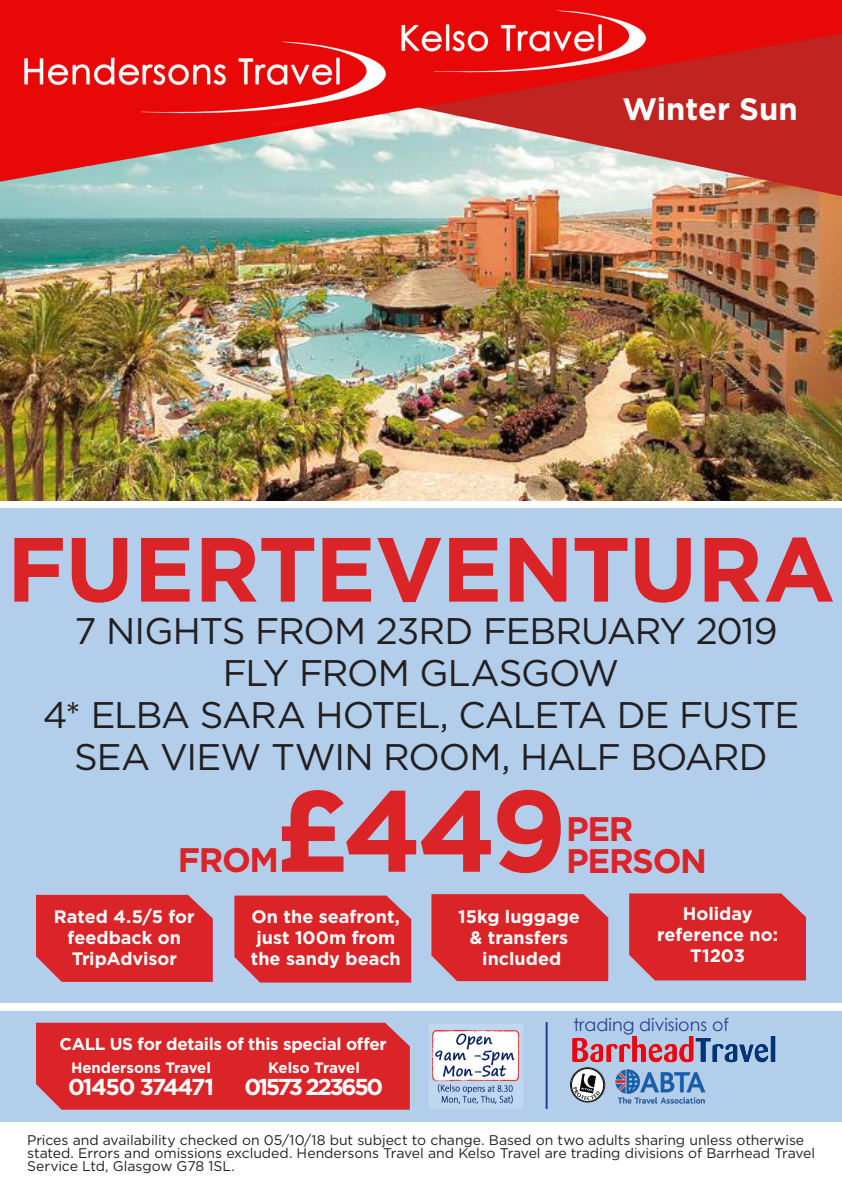
<style>
.page{position:relative;width:842px;height:1191px;background:#fff}
.page>*{position:absolute;margin:0;border:0;box-sizing:border-box;transform-origin:0 0}
.t1{font:700 115px "Gotham";color:#db2428}
.t2{font:700 91px "Gotham";letter-spacing:-.01em;color:#db2428}
.t3{font:37px/42px "Gotham HTF";letter-spacing:-.03em;color:#231f20;text-align:center}
.t4{font:700 34px "Gotham";letter-spacing:-.04em;color:#db2428}
.t5{font:700 31px "Gotham";color:#fff}
.t6{font:700 23px "Gotham";letter-spacing:-.06em;color:#fff}
.t7{font:700 23px "Gotham";letter-spacing:-.1em;color:#fff}
.t8{font:700 18px/21.2px "Gotham";color:#fff;text-align:center}
.t9{font:17.5px "Century Gothic";color:#253f8e}
.t10{font:700 17px "Gotham";letter-spacing:-.02em;color:#fff}
.t11{font:700 15px "Gotham";color:#fff}
.t12{font:700 15px "Gotham";letter-spacing:-.02em;color:#fff}
.t13{font:14px/13px "Gotham HTF";letter-spacing:-.005em;color:#231f20}
</style>
<div class="page">
<div style="left:0;top:1011px;width:842px;height:110px;background:#b2ceea"></div>
<hr style="left:546px;top:1022px;width:2px;height:87px;background:#253f8e">
<img style="left:615px;top:1069px;width:91px;height:35px">
<img style="left:570px;top:1067px;width:35px;height:35px;border-radius:17px">
<div style="left:570px;top:1067px;width:35px;height:35px;border:1px solid #231f20;border-radius:50%"></div>
<div style="left:0;top:508px;width:842px;height:494px;background:#b2ceea"></div>
<img style="left:572px;top:1036px;width:204px;height:27px">
<img style="left:429px;top:1024px;width:93px;height:84px">
<div style="left:36px;top:1022px;width:374px;height:87px;background:#db2428"></div>
<div style="left:36px;top:895px;width:177px;height:86px;background:#db2428"></div>
<div style="left:234px;top:895px;width:177px;height:87px;background:#db2428"></div>
<div style="left:431px;top:894px;width:177px;height:87px;background:#db2428"></div>
<div style="left:629px;top:893px;width:177px;height:87px;background:#db2428"></div>
<img style="left:0;top:276px;width:842px;height:224px">
<img style="left:0;top:0;width:842px;height:276px">
<h3 class="t5" style="left:623px;top:91px;width:177px">Winter Sun</h3>
<h3 class="t5" style="left:655px;top:91px;width:177px">Winter Sun</h3>
<h2 class="t2" style="left:7px;top:517px;width:830px">FUERTEVENTURA</h2>
<h3 class="t3" style="left:43px;top:609px;width:758px">7 NIGHTS FROM 23RD FEBRUARY 2019<br>FLY FROM GLASGOW<br>4* ELBA SARA HOTEL, CALETA DE FUSTE<br>SEA VIEW TWIN ROOM, HALF BOARD</h3>
<h1 class="t1" style="left:275px;top:764px;width:293px">£449</h1>
<p class="t8" style="left:54px;top:905px;width:142px">Rated 4.5/5 for feedback on<br>TripAdvisor</p>
<p class="t8" style="left:251px;top:905px;width:152px">On the seafront, just 100m from the sandy beach</p>
<p class="t8" style="left:458px;top:905px;width:123px">15kg luggage &amp; transfers included</p>
<p class="t8" style="left:657px;top:902px;width:122px">Holiday reference no:<br>T1203</p>
<h3 class="t4" style="left:566px;top:809px;width:69px">PER</h3>
<h3 class="t4" style="left:178px;top:840px;width:103px">FROM</h3>
<h3 class="t4" style="left:566px;top:841px;width:142px">PERSON</h3>
<p class="t10" style="left:59px;top:1033px;width:329px">CALL US for details of this special offer</p>
<p class="t11" style="left:71px;top:1059px;width:141px">Hendersons Travel</p>
<h3 class="t6" style="left:68px;top:1073px;width:148px">01450 374471</h3>
<p class="t12" style="left:268px;top:1059px;width:93px">Kelso Travel</p>
<h3 class="t7" style="left:245px;top:1073px;width:140px">01573 223650</h3>
<p class="t9" style="left:573px;top:1012px;width:157px">trading divisions of</p>
<p class="t13" style="left:27px;top:1133px;width:789px">Prices and availability checked on 05/10/18 but subject to change. Based on two adults sharing unless otherwise stated. Errors and omissions excluded. Hendersons Travel and Kelso Travel are trading divisions of Barrhead Travel<br>Service Ltd, Glasgow G78 1SL.</p>
</div>
